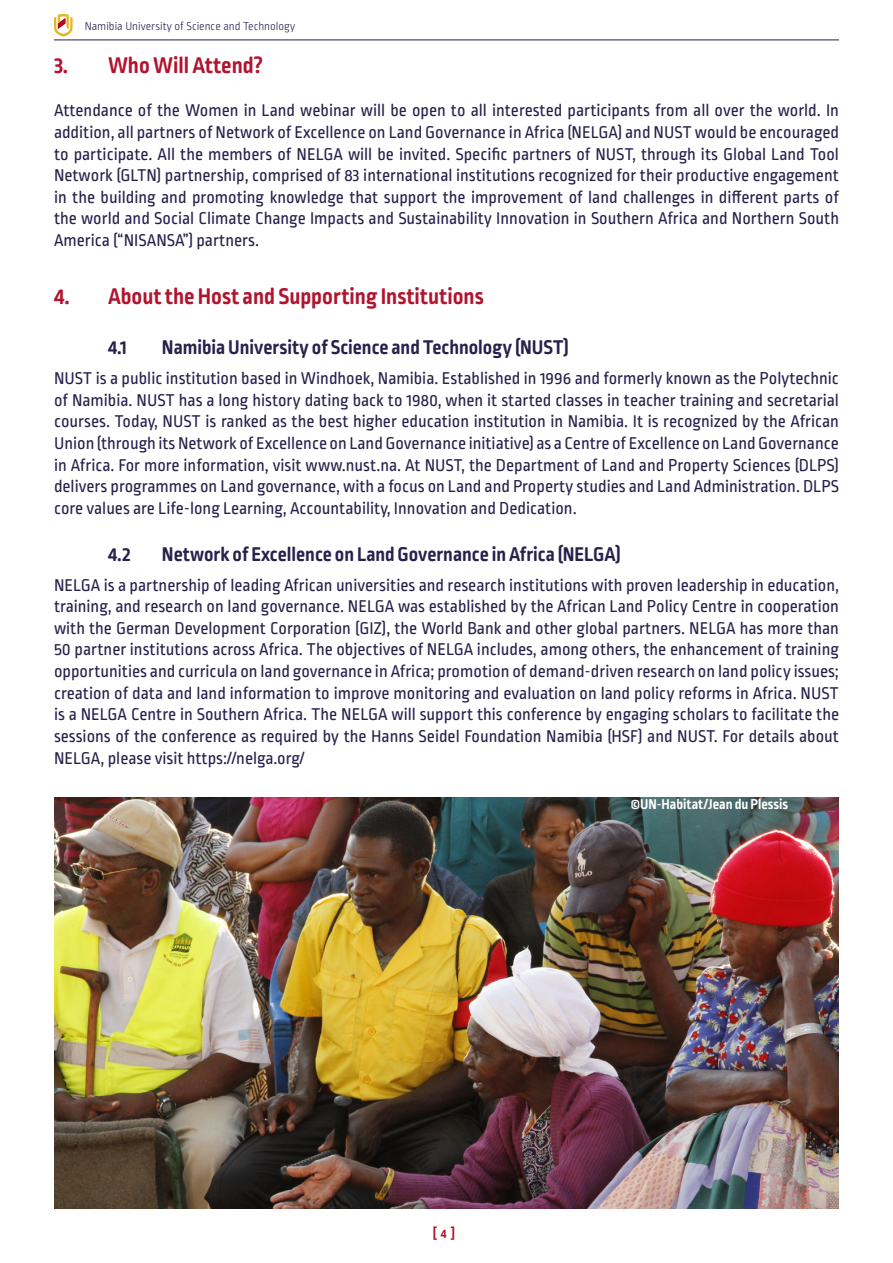
<style>
.page{position:relative;width:893px;height:1263px;background:#fff}
.page>*{position:absolute;margin:0;border:0;box-sizing:border-box;transform-origin:0 0}
.t1{font:700 24px "Ropa Soft Pro";color:#b1142f}
.t2{font:700 21px "Ropa Soft Pro";color:#29204c}
.t3{font:18px/21.6px "Ropa Soft Pro";color:#29204c;text-align:justify}
.t4{font:700 15px "Ropa Soft Pro";color:#fff}
.t5{font:700 15px "Ropa Soft Pro";color:#b1142f}
.t6{font:700 13.5px "Ropa Soft Pro";color:#b1142f}
.t7{font:300 12px "Ropa Soft Pro";color:#29204c}
</style>
<div class="page">
<svg style="left:54px;top:14px;width:19px;height:23px"></svg>
<hr style="left:54px;top:40px;width:785px;height:1px;background:#29204c">
<img style="left:54px;top:797px;width:785px;height:412px">
<p class="t7" style="left:85px;top:20px;width:212px">Namibia University of Science and Technology</p>
<h1 class="t1" style="left:54px;top:52px;width:211px">3. Who Will Attend?</h1>
<p class="t3" style="left:54px;top:101px;width:787px">Attendance of the Women in Land webinar will be open to all interested participants from all over the world. In addition, all partners of Network of Excellence on Land Governance in Africa (NELGA) and NUST would be encouraged to participate. All the members of NELGA will be invited. Specific partners of NUST, through its Global Land Tool Network (GLTN) partnership, comprised of 83 international institutions recognized for their productive engagement in the building and promoting knowledge that support the improvement of land challenges in different parts of the world and Social Climate Change Impacts and Sustainability Innovation in Southern Africa and Northern South America (“NISANSA”) partners.</p>
<h1 class="t1" style="left:54px;top:282px;width:431px">4. About the Host and Supporting Institutions</h1>
<p class="t2" style="left:108px;top:335px;width:20px">4.1</p>
<p class="t2" style="left:162px;top:335px;width:408px">Namibia University of Science and Technology (NUST)</p>
<p class="t3" style="left:54px;top:368px;width:786px">NUST is a public institution based in Windhoek, Namibia. Established in 1996 and formerly known as the Polytechnic of Namibia. NUST has a long history dating back to 1980, when it started classes in teacher training and secretarial courses. Today, NUST is ranked as the best higher education institution in Namibia. It is recognized by the African Union (through its Network of Excellence on Land Governance initiative) as a Centre of Excellence on Land Governance in Africa. For more information, visit www.nust.na. At NUST, the Department of Land and Property Sciences (DLPS) delivers programmes on Land governance, with a focus on Land and Property studies and Land Administration. DLPS core values are Life-long Learning, Accountability, Innovation and Dedication.</p>
<p class="t2" style="left:108px;top:542px;width:24px">4.2</p>
<p class="t2" style="left:162px;top:542px;width:460px">Network of Excellence on Land Governance in Africa (NELGA)</p>
<p class="t3" style="left:54px;top:575px;width:787px">NELGA is a partnership of leading African universities and research institutions with proven leadership in education, training, and research on land governance. NELGA was established by the African Land Policy Centre in cooperation with the German Development Corporation (GIZ), the World Bank and other global partners. NELGA has more than 50 partner institutions across Africa. The objectives of NELGA includes, among others, the enhancement of training opportunities and curricula on land governance in Africa; promotion of demand-driven research on land policy issues; creation of data and land information to improve monitoring and evaluation on land policy reforms in Africa. NUST is a NELGA Centre in Southern Africa. The NELGA will support this conference by engaging scholars to facilitate the sessions of the conference as required by the Hanns Seidel Foundation Namibia (HSF) and NUST. For details about NELGA, please visit https://nelga.org/</p>
<p class="t4" style="left:631px;top:796px;width:159px">©UN-Habitat/Jean du Plessis</p>
<p class="t5" style="left:433px;top:1225px;width:24px">[ ]</p>
<p class="t6" style="left:441px;top:1226px;width:7px">4</p>
</div>
